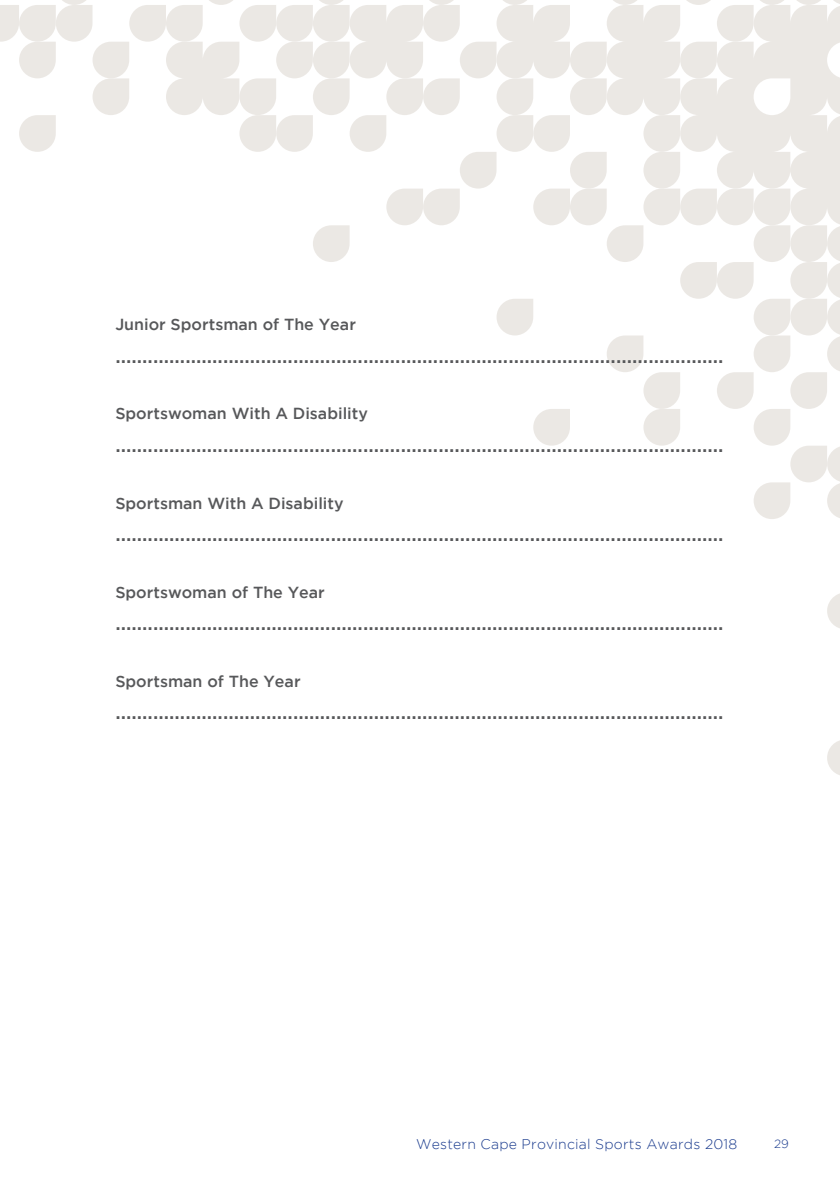
<style>
.page{position:relative;width:840px;height:1192px;background:#fff}
.page>*{position:absolute;margin:0;border:0;box-sizing:border-box;transform-origin:0 0}
.t1{font:500 20px "Gotham";color:#57585a}
.t2{font:500 16px "Gotham";color:#57585a}
.t3{font:300 14px "Gotham";letter-spacing:.015em;color:#193a8d}
.t4{font:300 12px "Gotham";color:#193a8d}
</style>
<div class="page">
<svg style="left:827px;top:594px;width:12px;height:34px"></svg>
<svg style="left:827px;top:741px;width:12px;height:34px"></svg>
<svg style="left:0;top:0;width:840px;height:519px"></svg>
<p class="t2" style="left:115px;top:315px;width:242px">Junior Sportsman of The Year</p>
<p class="t1" style="left:115px;top:344px;width:609px">.................................................................................................................</p>
<p class="t2" style="left:115px;top:404px;width:254px">Sportswoman With A Disability</p>
<p class="t1" style="left:115px;top:433px;width:609px">.................................................................................................................</p>
<p class="t2" style="left:115px;top:493px;width:230px">Sportsman With A Disability</p>
<p class="t1" style="left:115px;top:522px;width:609px">.................................................................................................................</p>
<p class="t2" style="left:115px;top:582px;width:211px">Sportswoman of The Year</p>
<p class="t1" style="left:115px;top:611px;width:609px">.................................................................................................................</p>
<p class="t2" style="left:115px;top:671px;width:187px">Sportsman of The Year</p>
<p class="t1" style="left:115px;top:700px;width:609px">.................................................................................................................</p>
<p class="t3" style="left:416px;top:1135px;width:323px">Western Cape Provincial Sports Awards 2018</p>
<p class="t4" style="left:774px;top:1136px;width:16px">29</p>
</div>
